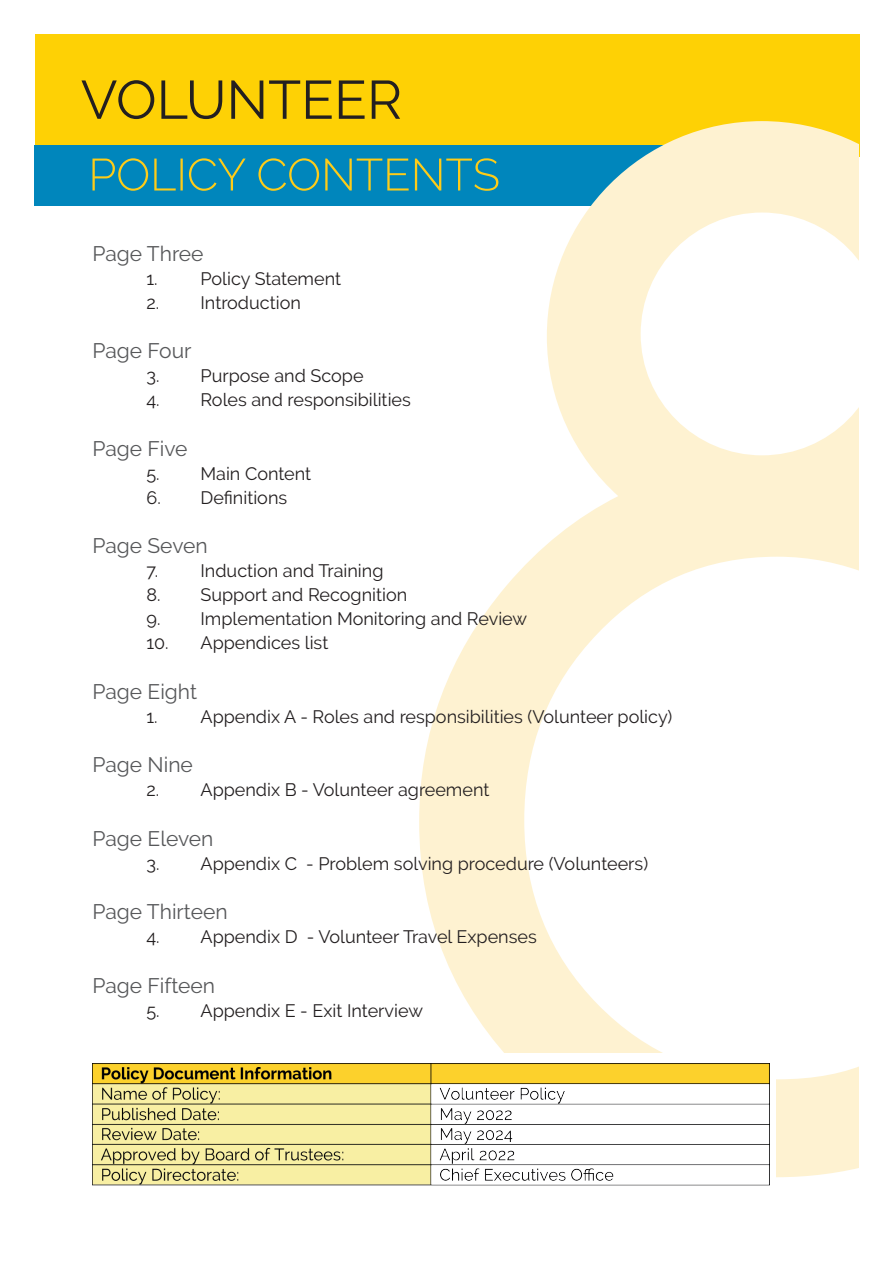
<style>
.page{position:relative;width:893px;height:1263px;background:#fff}
.page>*{position:absolute;margin:0;border:0;box-sizing:border-box;transform-origin:0 0}
.t1{font:54px "Raleway";color:#231f20}
.t2{font:21px "Raleway";color:#57585a}
.t3{font:18px "Raleway";color:#231f20}
</style>
<div class="page">
<div style="left:35px;top:34px;width:825px;height:122px;background:#fed105"></div>
<div style="left:35px;top:145px;width:823px;height:61px;background:#0086bc"></div>
<svg style="left:92px;top:158px;width:327px;height:33px"></svg>
<svg style="left:419px;top:121px;width:440px;height:1056px"></svg>
<div style="left:35px;top:1053px;width:740px;height:142px;background:#fff"></div>
<img style="left:92px;top:1063px;width:677px;height:122px">
<h1 class="t1" style="left:81px;top:68px;width:323px">VOLUNTEER</h1>
<p class="t2" style="left:92px;top:241px;width:113px">Page Three</p>
<p class="t3" style="left:146px;top:268px;width:196px">1. Policy Statement</p>
<p class="t3" style="left:146px;top:292px;width:156px">2. Introduction</p>
<p class="t2" style="left:92px;top:339px;width:101px">Page Four</p>
<p class="t3" style="left:146px;top:365px;width:219px">3. Purpose and Scope</p>
<p class="t3" style="left:146px;top:389px;width:266px">4. Roles and responsibilities</p>
<p class="t2" style="left:92px;top:436px;width:97px">Page Five</p>
<p class="t3" style="left:146px;top:463px;width:166px">5. Main Content</p>
<p class="t3" style="left:146px;top:487px;width:142px">6. Definitions</p>
<p class="t2" style="left:92px;top:534px;width:117px">Page Seven</p>
<p class="t3" style="left:146px;top:560px;width:239px">7. Induction and Training</p>
<p class="t3" style="left:146px;top:584px;width:262px">8. Support and Recognition</p>
<p class="t3" style="left:146px;top:608px;width:382px">9. Implementation Monitoring and Review</p>
<p class="t3" style="left:146px;top:632px;width:183px">10. Appendices list</p>
<p class="t2" style="left:92px;top:679px;width:106px">Page Eight</p>
<p class="t3" style="left:146px;top:706px;width:527px">1. Appendix A - Roles and responsibilities (Volunteer policy)</p>
<p class="t2" style="left:92px;top:753px;width:102px">Page Nine</p>
<p class="t3" style="left:146px;top:779px;width:345px">2. Appendix B - Volunteer agreement</p>
<p class="t2" style="left:92px;top:826px;width:122px">Page Eleven</p>
<p class="t3" style="left:146px;top:853px;width:503px">3. Appendix C - Problem solving procedure (Volunteers)</p>
<p class="t2" style="left:92px;top:900px;width:137px">Page Thirteen</p>
<p class="t3" style="left:146px;top:926px;width:392px">4. Appendix D - Volunteer Travel Expenses</p>
<p class="t2" style="left:92px;top:973px;width:124px">Page Fifteen</p>
<p class="t3" style="left:146px;top:1000px;width:278px">5. Appendix E - Exit Interview</p>
</div>
